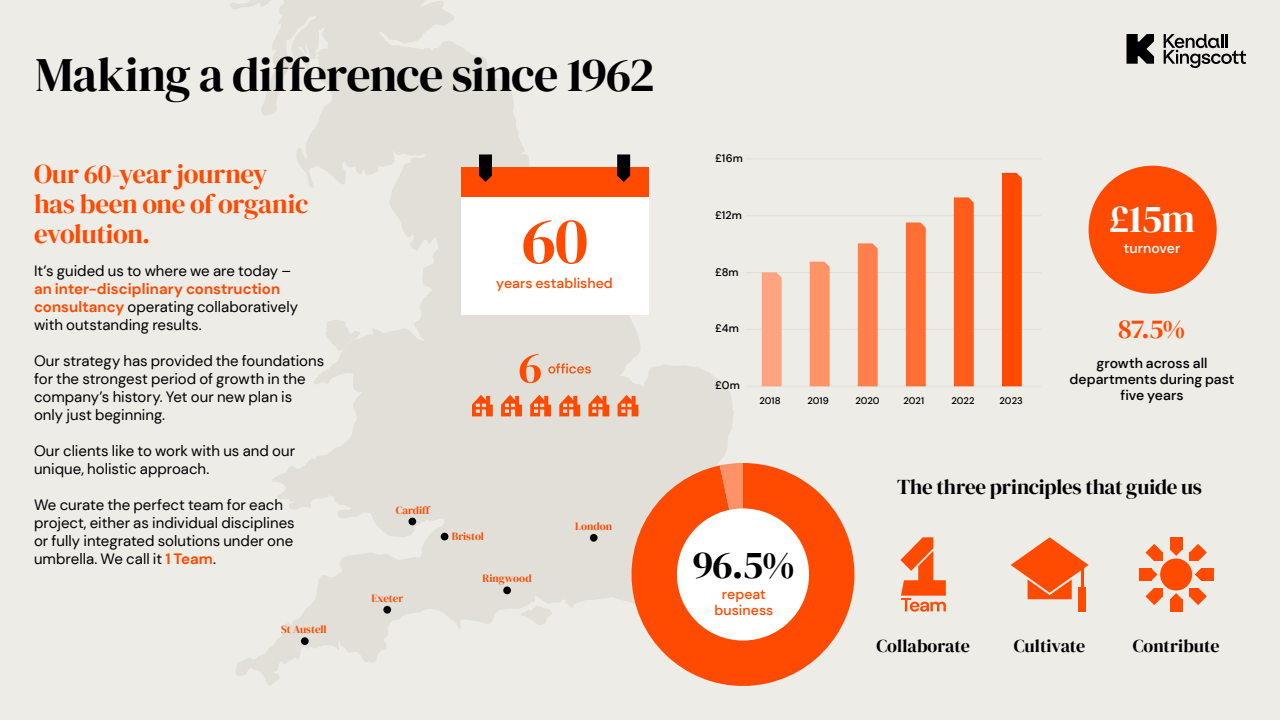
<style>
.page{position:relative;width:1280px;height:720px;background:#edece7}
.page>*{position:absolute;margin:0;border:0;box-sizing:border-box;transform-origin:0 0}
.t1{font:66px "DM Serif Display";color:#ff4a01}
.t2{font:48px "DM Serif Display";letter-spacing:-.02em;color:#000}
.t3{font:39px "DM Serif Display";color:#000}
.t4{font:39px "DM Serif Display";color:#fff}
.t5{font:27px/30px "DM Serif Display";letter-spacing:-.015em;color:#ff4a01}
.t6{font:21px "DM Serif Display";letter-spacing:-.01em;color:#000}
.t7{font:18px "DM Serif Display";letter-spacing:-.005em;color:#000}
.t8{font:15px/18px "DM Sans";color:#000}
.t9{font:500 14px/16px "DM Sans";color:#000;text-align:center}
.t10{font:500 14px/16px "DM Sans";color:#ff4a01;text-align:center}
.t11{font:500 14px "DM Sans";color:#fff}
.t12{font:11px "DM Serif Display";color:#ff4a01}
.t13{font:500 11px "DM Sans";letter-spacing:.005em;color:#000}
.t14{font:500 9.6px "DM Sans";letter-spacing:-.005em;color:#000}
.s1{font-weight:700;color:#ff4a01}
</style>
<div class="page">
<svg style="left:230px;top:2px;width:5px;height:8px"></svg>
<svg style="left:235px;top:0;width:499px;height:686px"></svg>
<svg style="left:521px;top:606px;width:31px;height:19px"></svg>
<svg style="left:326px;top:320px;width:34px;height:31px"></svg>
<div style="left:503px;top:587px;width:8px;height:7px;background:#000;border-radius:50%"></div>
<div style="left:590px;top:534px;width:8px;height:8px;background:#000;border-radius:50%"></div>
<div style="left:383px;top:606px;width:8px;height:8px;background:#000;border-radius:50%"></div>
<div style="left:441px;top:533px;width:7px;height:7px;background:#000;border-radius:50%"></div>
<div style="left:408px;top:518px;width:8px;height:7px;background:#000;border-radius:50%"></div>
<div style="left:301px;top:637px;width:8px;height:8px;background:#000;border-radius:50%"></div>
<svg style="left:1164px;top:34px;width:82px;height:34px"></svg>
<svg style="left:1127px;top:34px;width:27px;height:30px"></svg>
<div style="left:461px;top:167px;width:188px;height:148px;background:#fff"></div>
<div style="left:461px;top:167px;width:188px;height:30px;background:#ff4a01"></div>
<svg style="left:479px;top:154px;width:13px;height:28px"></svg>
<svg style="left:617px;top:154px;width:13px;height:28px"></svg>
<svg style="left:472px;top:395px;width:21px;height:21px"></svg>
<svg style="left:559px;top:395px;width:21px;height:21px"></svg>
<svg style="left:501px;top:395px;width:21px;height:21px"></svg>
<svg style="left:588px;top:395px;width:21px;height:21px"></svg>
<svg style="left:530px;top:395px;width:21px;height:21px"></svg>
<svg style="left:618px;top:395px;width:20px;height:21px"></svg>
<svg style="left:520px;top:354px;width:21px;height:29px"></svg>
<svg style="left:548px;top:363px;width:43px;height:11px"></svg>
<div style="left:1170px;top:537px;width:12px;height:13px;background:#ff4a01"></div>
<svg style="left:1170px;top:550px;width:12px;height:6px"></svg>
<div style="left:1170px;top:599px;width:12px;height:13px;background:#ff4a01"></div>
<svg style="left:1170px;top:593px;width:12px;height:6px"></svg>
<div style="left:1201px;top:568px;width:12px;height:13px;background:#ff4a01"></div>
<svg style="left:1195px;top:568px;width:6px;height:13px"></svg>
<div style="left:1139px;top:568px;width:12px;height:13px;background:#ff4a01"></div>
<svg style="left:1151px;top:568px;width:7px;height:13px"></svg>
<svg style="left:1189px;top:544px;width:18px;height:17px"></svg>
<div style="left:1189px;top:553px;width:9px;height:8px;background:#ff4a01"></div>
<svg style="left:1146px;top:588px;width:17px;height:17px"></svg>
<div style="left:1154px;top:588px;width:9px;height:8px;background:#ff4a01"></div>
<svg style="left:1189px;top:588px;width:18px;height:17px"></svg>
<div style="left:1189px;top:588px;width:9px;height:8px;background:#ff4a01"></div>
<svg style="left:1146px;top:544px;width:17px;height:17px"></svg>
<div style="left:1154px;top:553px;width:9px;height:8px;background:#ff4a01"></div>
<div style="left:1160px;top:558px;width:32px;height:33px;background:#ff4a01;border-radius:50%"></div>
<div style="left:1078px;top:587px;width:8px;height:25px;background:#ff4a01"></div>
<svg style="left:1011px;top:537px;width:78px;height:62px"></svg>
<svg style="left:900px;top:537px;width:46px;height:75px"></svg>
<div style="left:1089px;top:166px;width:128px;height:128px;background:#ff4a01;border-radius:50%"></div>
<hr style="left:745px;top:329px;width:296px;height:1px;background:#e1dfd7">
<hr style="left:745px;top:215px;width:296px;height:1px;background:#e1dfd7">
<hr style="left:745px;top:158px;width:296px;height:1px;background:#e1dfd7">
<hr style="left:745px;top:386px;width:296px;height:1px;background:#e1dfd7">
<hr style="left:745px;top:272px;width:296px;height:1px;background:#e1dfd7">
<div style="left:762px;top:272px;width:20px;height:114px;background:#ffa480"></div>
<div style="left:810px;top:262px;width:20px;height:124px;background:#ff9267"></div>
<div style="left:858px;top:243px;width:20px;height:143px;background:#ff804d"></div>
<div style="left:906px;top:223px;width:20px;height:163px;background:#ff6e34"></div>
<div style="left:954px;top:197px;width:20px;height:189px;background:#ff5c1b"></div>
<div style="left:1002px;top:173px;width:20px;height:213px;background:#ff4a01"></div>
<svg style="left:621px;top:463px;width:234px;height:223px;fill:#ff4a01"></svg>
<svg style="left:720px;top:463px;width:23px;height:49px"></svg>
<div style="left:677px;top:508px;width:132px;height:133px;background:#fff;border-radius:50%"></div>
<h2 class="t2" style="left:36px;top:47px;width:620px">Making a difference since 1962</h2>
<h3 class="t5" style="left:34px;top:160px;width:276px">Our 60-year journey has been one of organic evolution.</h3>
<p class="t8" style="left:34px;top:261px;width:259px">It’s guided us to where we are today –</p>
<p class="t8" style="left:34px;top:279px;width:266px"><span class="s1">an inter-disciplinary construction consultancy</span> operating collaboratively with outstanding results.</p>
<p class="t8" style="left:34px;top:351px;width:292px">Our strategy has provided the foundations for the strongest period of growth in the company’s history. Yet our new plan is only just beginning.</p>
<p class="t8" style="left:34px;top:441px;width:263px">Our clients like to work with us and our unique, holistic approach.</p>
<p class="t8" style="left:34px;top:495px;width:262px">We curate the perfect team for each project, either as individual disciplines or fully integrated solutions under one umbrella. We call it <span class="s1">1 Team</span>.</p>
<p class="t12" style="left:281px;top:623px;width:47px">St Austell</p>
<h1 class="t1" style="left:521px;top:203px;width:68px">60</h1>
<p class="t10" style="left:496px;top:275px;width:118px">years established</p>
<p class="t12" style="left:396px;top:504px;width:36px">Cardiff</p>
<p class="t12" style="left:371px;top:592px;width:33px">Exeter</p>
<p class="t12" style="left:452px;top:530px;width:34px">Bristol</p>
<p class="t12" style="left:483px;top:572px;width:51px">Ringwood</p>
<p class="t12" style="left:575px;top:520px;width:38px">London</p>
<p class="t13" style="left:715px;top:152px;width:29px">£16m</p>
<p class="t13" style="left:715px;top:208px;width:28px">£12m</p>
<p class="t13" style="left:715px;top:265px;width:25px">£8m</p>
<p class="t13" style="left:715px;top:322px;width:25px">£4m</p>
<p class="t13" style="left:715px;top:378px;width:26px">£0m</p>
<p class="t14" style="left:759px;top:395px;width:23px">2018</p>
<p class="t14" style="left:807px;top:395px;width:23px">2019</p>
<p class="t14" style="left:855px;top:395px;width:26px">2020</p>
<p class="t14" style="left:903px;top:395px;width:22px">2021</p>
<p class="t14" style="left:951px;top:395px;width:25px">2022</p>
<p class="t14" style="left:1000px;top:395px;width:25px">2023</p>
<h3 class="t4" style="left:1109px;top:196px;width:88px">£15m</h3>
<p class="t11" style="left:1124px;top:240px;width:58px">turnover</p>
<h3 class="t5" style="left:1118px;top:314px;width:69px">87.5%</h3>
<p class="t9" style="left:1070px;top:355px;width:167px">growth across all departments during past five years</p>
<h3 class="t6" style="left:897px;top:475px;width:306px">The three principles that guide us</h3>
<h3 class="t3" style="left:692px;top:542px;width:105px">96.5%</h3>
<p class="t10" style="left:715px;top:586px;width:60px">repeat business</p>
<p class="t7" style="left:876px;top:635px;width:95px">Collaborate</p>
<p class="t7" style="left:1014px;top:635px;width:73px">Cultivate</p>
<p class="t7" style="left:1133px;top:635px;width:88px">Contribute</p>
</div>
